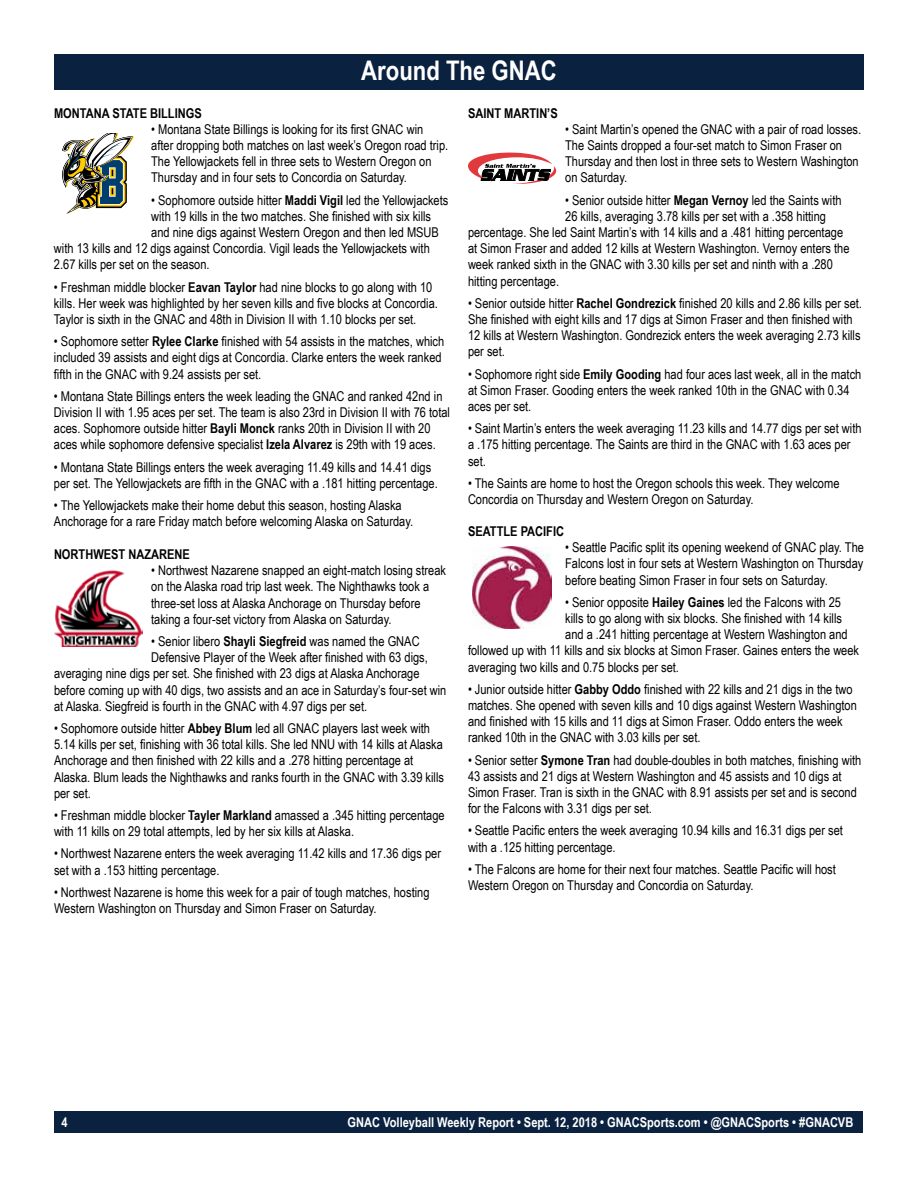
<style>
.page{position:relative;width:918px;height:1188px;background:#fff}
.page>*{position:absolute;margin:0;border:0;box-sizing:border-box;transform-origin:0 0}
.t1{font:700 27px "Arial Narrow";color:#fff}
.t2{font:13.5px/16.2px "Arial Narrow";color:#000}
.t3{font:700 13.5px "Arial Narrow";color:#fff}
.t4{font:700 13.5px "Arial Narrow";color:#000}
.s1{font-weight:700}
</style>
<div class="page">
<div style="left:55px;top:1111px;width:808px;height:22px;background:#0a2240"></div>
<div style="left:54px;top:54px;width:810px;height:36px;background:#0a2240"></div>
<svg style="left:62px;top:133px;width:72px;height:81px"></svg>
<img style="left:54px;top:570px;width:88px;height:77px">
<svg style="left:468px;top:153px;width:88px;height:31px"></svg>
<img style="left:472px;top:547px;width:80px;height:81px">
<h1 class="t1" style="left:361px;top:50px;width:197px">Around The GNAC</h1>
<p class="t4" style="left:54px;top:103px;width:149px">MONTANA STATE BILLINGS</p>
<p class="t2" style="left:151px;top:120px;width:299px">• Montana State Billings is looking for its first GNAC win after dropping both matches on last week’s Oregon road trip.<br>The Yellowjackets fell in three sets to Western Oregon on Thursday and in four sets to Concordia on Saturday.</p>
<p class="t2" style="left:151px;top:191px;width:299px">• Sophomore outside hitter <span class="s1">Maddi Vigil</span> led the Yellowjackets</p>
<p class="t2" style="left:151px;top:207px;width:281px">with 19 kills in the two matches. She finished with six kills</p>
<p class="t2" style="left:151px;top:224px;width:289px">and nine digs against Western Oregon and then led MSUB</p>
<p class="t2" style="left:54px;top:240px;width:377px">with 13 kills and 12 digs against Concordia. Vigil leads the Yellowjackets with</p>
<p class="t2" style="left:54px;top:256px;width:157px">2.67 kills per set on the season.</p>
<p class="t2" style="left:54px;top:278px;width:385px">• Freshman middle blocker <span class="s1">Eavan Taylor</span> had nine blocks to go along with 10 kills. Her week was highlighted by her seven kills and five blocks at Concordia.<br>Taylor is sixth in the GNAC and 48th in Division II with 1.10 blocks per set.</p>
<p class="t2" style="left:54px;top:333px;width:392px">• Sophomore setter <span class="s1">Rylee Clarke</span> finished with 54 assists in the matches, which included 39 assists and eight digs at Concordia. Clarke enters the week ranked fifth in the GNAC with 9.24 assists per set.</p>
<p class="t2" style="left:54px;top:387px;width:398px">• Montana State Billings enters the week leading the GNAC and ranked 42nd in Division II with 1.95 aces per set. The team is also 23rd in Division II with 76 total aces. Sophomore outside hitter <span class="s1">Bayli Monck</span> ranks 20th in Division II with 20 aces while sophomore defensive specialist <span class="s1">Izela Alvarez</span> is 29th with 19 aces.</p>
<p class="t2" style="left:54px;top:458px;width:385px">• Montana State Billings enters the week averaging 11.49 kills and 14.41 digs per set. The Yellowjackets are fifth in the GNAC with a .181 hitting percentage.</p>
<p class="t2" style="left:54px;top:497px;width:361px">• The Yellowjackets make their home debut this season, hosting Alaska<br>Anchorage for a rare Friday match before welcoming Alaska on Saturday.</p>
<p class="t4" style="left:54px;top:544px;width:137px">NORTHWEST NAZARENE</p>
<p class="t2" style="left:151px;top:562px;width:296px">• Northwest Nazarene snapped an eight-match losing streak on the Alaska road trip last week. The Nighthawks took a three-set loss at Alaska Anchorage on Thursday before taking a four-set victory from Alaska on Saturday.</p>
<p class="t2" style="left:151px;top:633px;width:270px">• Senior libero <span class="s1">Shayli Siegfreid</span> was named the GNAC</p>
<p class="t2" style="left:151px;top:649px;width:278px">Defensive Player of the Week after finished with 63 digs,</p>
<p class="t2" style="left:54px;top:665px;width:367px">averaging nine digs per set. She finished with 23 digs at Alaska Anchorage</p>
<p class="t2" style="left:54px;top:681px;width:394px">before coming up with 40 digs, two assists and an ace in Saturday’s four-set win</p>
<p class="t2" style="left:54px;top:697px;width:315px">at Alaska. Siegfreid is fourth in the GNAC with 4.97 digs per set.</p>
<p class="t2" style="left:54px;top:720px;width:392px">• Sophomore outside hitter <span class="s1">Abbey Blum</span> led all GNAC players last week with 5.14 kills per set, finishing with 36 total kills. She led NNU with 14 kills at Alaska Anchorage and then finished with 22 kills and a .278 hitting percentage at Alaska. Blum leads the Nighthawks and ranks fourth in the GNAC with 3.39 kills per set.</p>
<p class="t2" style="left:54px;top:807px;width:392px">• Freshman middle blocker <span class="s1">Tayler Markland</span> amassed a .345 hitting percentage with 11 kills on 29 total attempts, led by her six kills at Alaska.</p>
<p class="t2" style="left:54px;top:845px;width:389px">• Northwest Nazarene enters the week averaging 11.42 kills and 17.36 digs per set with a .153 hitting percentage.</p>
<p class="t2" style="left:54px;top:883px;width:377px">• Northwest Nazarene is home this week for a pair of tough matches, hosting<br>Western Washington on Thursday and Simon Fraser on Saturday.</p>
<p class="t4" style="left:468px;top:103px;width:91px">SAINT MARTIN’S</p>
<p class="t2" style="left:565px;top:120px;width:297px">• Saint Martin’s opened the GNAC with a pair of road losses.<br>The Saints dropped a four-set match to Simon Fraser on Thursday and then lost in three sets to Western Washington on Saturday.</p>
<p class="t2" style="left:565px;top:191px;width:278px">• Senior outside hitter <span class="s1">Megan Vernoy</span> led the Saints with</p>
<p class="t2" style="left:565px;top:207px;width:262px">26 kills, averaging 3.78 kills per set with a .358 hitting</p>
<p class="t2" style="left:468px;top:224px;width:377px">percentage. She led Saint Martin’s with 14 kills and a .481 hitting percentage</p>
<p class="t2" style="left:468px;top:240px;width:383px">at Simon Fraser and added 12 kills at Western Washington. Vernoy enters the</p>
<p class="t2" style="left:468px;top:256px;width:366px">week ranked sixth in the GNAC with 3.30 kills per set and ninth with a .280</p>
<p class="t2" style="left:468px;top:272px;width:93px">hitting percentage.</p>
<p class="t2" style="left:468px;top:294px;width:395px">• Senior outside hitter <span class="s1">Rachel Gondrezick</span> finished 20 kills and 2.86 kills per set.<br>She finished with eight kills and 17 digs at Simon Fraser and then finished with 12 kills at Western Washington. Gondrezick enters the week averaging 2.73 kills per set.</p>
<p class="t2" style="left:468px;top:365px;width:395px">• Sophomore right side <span class="s1">Emily Gooding</span> had four aces last week, all in the match at Simon Fraser. Gooding enters the week ranked 10th in the GNAC with 0.34 aces per set.</p>
<p class="t2" style="left:468px;top:420px;width:395px">• Saint Martin’s enters the week averaging 11.23 kills and 14.77 digs per set with a .175 hitting percentage. The Saints are third in the GNAC with 1.63 aces per set.</p>
<p class="t2" style="left:468px;top:474px;width:373px">• The Saints are home to host the Oregon schools this week. They welcome<br>Concordia on Thursday and Western Oregon on Saturday.</p>
<p class="t4" style="left:468px;top:521px;width:98px">SEATTLE PACIFIC</p>
<p class="t2" style="left:565px;top:539px;width:300px;text-align:justify">• Seattle Pacific split its opening weekend of GNAC play. The Falcons lost in four sets at Western Washington on Thursday before beating Simon Fraser in four sets on Saturday.</p>
<p class="t2" style="left:565px;top:593px;width:277px">• Senior opposite <span class="s1">Hailey Gaines</span> led the Falcons with 25</p>
<p class="t2" style="left:565px;top:610px;width:278px">kills to go along with six blocks. She finished with 14 kills</p>
<p class="t2" style="left:565px;top:626px;width:284px">and a .241 hitting percentage at Western Washington and</p>
<p class="t2" style="left:468px;top:642px;width:393px">followed up with 11 kills and six blocks at Simon Fraser. Gaines enters the week</p>
<p class="t2" style="left:468px;top:658px;width:213px">averaging two kills and 0.75 blocks per set.</p>
<p class="t2" style="left:468px;top:680px;width:390px">• Junior outside hitter <span class="s1">Gabby Oddo</span> finished with 22 kills and 21 digs in the two matches. She opened with seven kills and 10 digs against Western Washington and finished with 15 kills and 11 digs at Simon Fraser. Oddo enters the week ranked 10th in the GNAC with 3.03 kills per set.</p>
<p class="t2" style="left:468px;top:751px;width:395px">• Senior setter <span class="s1">Symone Tran</span> had double-doubles in both matches, finishing with 43 assists and 21 digs at Western Washington and 45 assists and 10 digs at Simon Fraser. Tran is sixth in the GNAC with 8.91 assists per set and is second for the Falcons with 3.31 digs per set.</p>
<p class="t2" style="left:468px;top:822px;width:376px">• Seattle Pacific enters the week averaging 10.94 kills and 16.31 digs per set with a .125 hitting percentage.</p>
<p class="t2" style="left:468px;top:860px;width:369px">• The Falcons are home for their next four matches. Seattle Pacific will host<br>Western Oregon on Thursday and Concordia on Saturday.</p>
<p class="t3" style="left:61px;top:1112px;width:8px">4</p>
<p class="t3" style="left:348px;top:1112px;width:507px">GNAC Volleyball Weekly Report • Sept. 12, 2018 • GNACSports.com • @GNACSports • #GNACVB</p>
</div>
